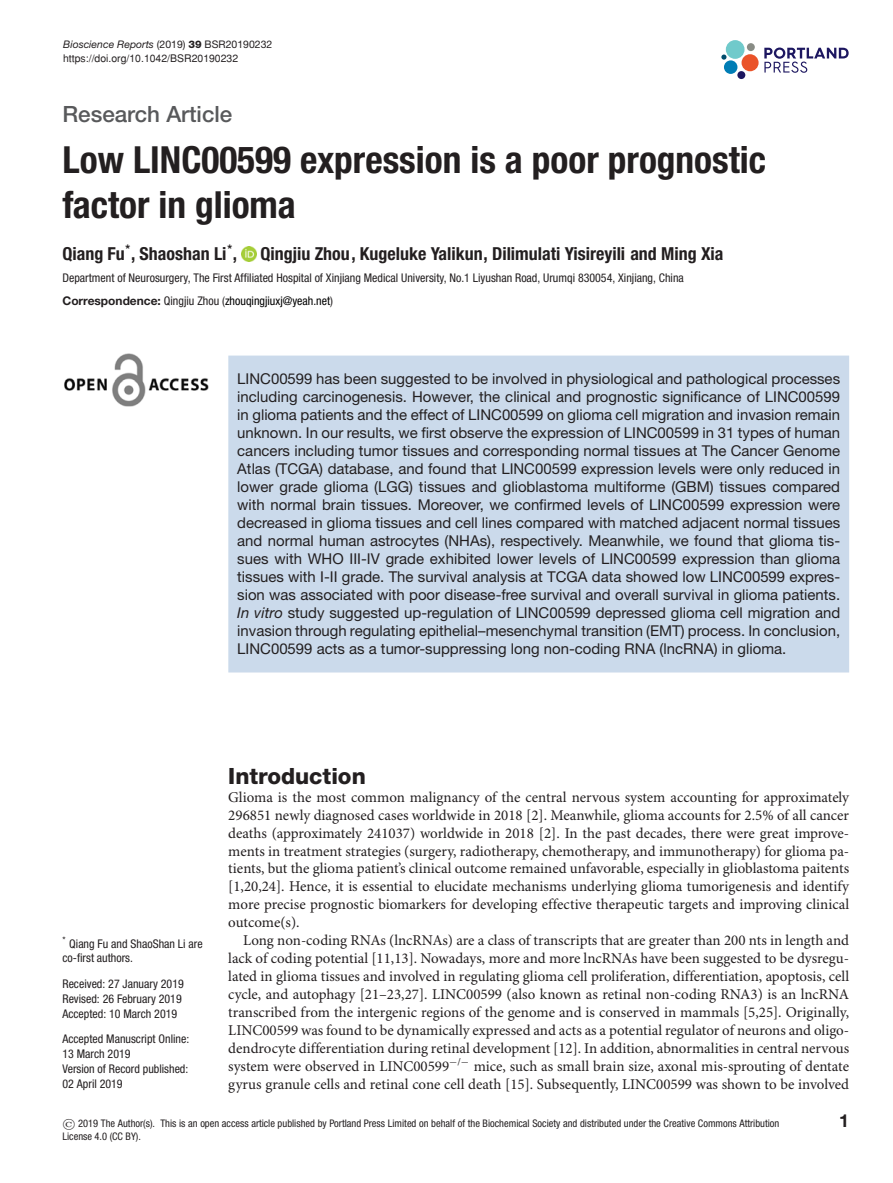
<style>
.page{position:relative;width:893px;height:1183px;background:#fff}
.page>*{position:absolute;margin:0;border:0;box-sizing:border-box;transform-origin:0 0}
.t1{font:700 condensed 37.35px/44.8px "Helvetica Neue LT Std";color:#231f20}
.t2{font:500 22.35px "Helvetica Neue LT Std";color:#58595b}
.t3{font:800 22.35px "Helvetica Neue LT Std";color:#231f20}
.t4{font:700 condensed 18px "Helvetica Neue LT Std";color:#231f20}
.t5{font:700 18px "Helvetica Neue LT Std";color:#231f20}
.t6{font:15px/18px "Minion Pro";color:#231f20;text-align:justify}
.t7{font:15px/18px "Helvetica Neue LT Std";color:#231f20;text-align:justify}
.t8{font:condensed 12px/15px "Helvetica Neue LT Std";color:#231f20}
.t9{font:condensed 10.5px/13.5px "Helvetica Neue LT Std";color:#231f20}
.t10{font:italic 10.5px "Helvetica Neue LT Std";color:#231f20}
.t11{font:10.5px "Helvetica";color:#231f20}
.s1{font-style:normal}
.s2{font-weight:800;font-style:normal}
.s3{font-weight:700;font-stretch:normal}
.s4{color:#000}
.s5{font-style:italic}
.s6{font-family:"SFRM0700";font-stretch:normal}
</style>
<div class="page">
<svg style="left:764px;top:48px;width:85px;height:25px"></svg>
<div style="left:726px;top:40px;width:18px;height:19px;background:#70cacb;border-radius:50%"></div>
<div style="left:741px;top:54px;width:18px;height:17px;background:#ea5329;border-radius:50%"></div>
<div style="left:724px;top:60px;width:13px;height:14px;background:#007db5;border-radius:50%"></div>
<div style="left:737px;top:71px;width:8px;height:8px;background:#1d1760;border-radius:50%"></div>
<div style="left:747px;top:43px;width:8px;height:8px;background:#888c85;border-radius:50%"></div>
<svg style="left:721px;top:54px;width:5px;height:6px"></svg>
<img style="left:241px;top:246px;width:15px;height:15px">
<img style="left:64px;top:354px;width:145px;height:53px">
<div style="left:228px;top:355px;width:621px;height:317px;background:#cbdaeb"></div>
<p class="t10" style="left:63px;top:40px;width:211px">Bioscience Reports <span class="s1">(2019)</span> <span class="s2">39</span> <span class="s1">BSR20190232</span></p>
<p class="t11" style="left:63px;top:54px;width:177px">https://doi.org/10.1042/BSR20190232</p>
<h2 class="t2" style="left:62px;top:106px;width:171px">Research Article</h2>
<h1 class="t1" style="left:62px;top:140px;width:705px">Low LINC00599 expression is a poor prognostic factor in glioma</h1>
<p class="t4" style="left:62px;top:246px;width:176px">Qiang Fu<sup>*</sup>, Shaoshan Li<sup>*</sup>,</p>
<p class="t4" style="left:261px;top:246px;width:464px">Qingjiu Zhou, Kugeluke Yalikun, Dilimulati Yisireyili and Ming Xia</p>
<p class="t8" style="left:62px;top:268px;width:623px;line-height:22.4px">Department of Neurosurgery, The First Affiliated Hospital of Xinjiang Medical University, No.1 Liyushan Road, Urumqi 830054, Xinjiang, China<br><span class="s3">Correspondence:</span> Qingjiu Zhou (<span class="s4">zhouqingjiuxj@yeah.net</span>)</p>
<p class="t7" style="left:237px;top:371px;width:604px">LINC00599 has been suggested to be involved in physiological and pathological processes including carcinogenesis. However, the clinical and prognostic significance of LINC00599 in glioma patients and the effect of LINC00599 on glioma cell migration and invasion remain unknown. In our results, we first observe the expression of LINC00599 in 31 types of human cancers including tumor tissues and corresponding normal tissues at The Cancer Genome Atlas (TCGA) database, and found that LINC00599 expression levels were only reduced in lower grade glioma (LGG) tissues and glioblastoma multiforme (GBM) tissues compared with normal brain tissues. Moreover, we confirmed levels of LINC00599 expression were decreased in glioma tissues and cell lines compared with matched adjacent normal tissues and normal human astrocytes (NHAs), respectively. Meanwhile, we found that glioma tis&shy;sues with WHO III-IV grade exhibited lower levels of LINC00599 expression than glioma tissues with I-II grade. The survival analysis at TCGA data showed low LINC00599 expres&shy;sion was associated with poor disease-free survival and overall survival in glioma patients.<br><span class="s5">In vitro</span> study suggested up-regulation of LINC00599 depressed glioma cell migration and invasion through regulating epithelial–mesenchymal transition (EMT) process. In conclusion, LINC00599 acts as a tumor-suppressing long non-coding RNA (lncRNA) in glioma.</p>
<h2 class="t3" style="left:228px;top:767px;width:139px">Introduction</h2>
<p class="t6" style="left:228px;top:789px;width:622px">Glioma is the most common malignancy of the central nervous system accounting for approximately 296851 newly diagnosed cases worldwide in 2018 [2]. Meanwhile, glioma accounts for 2.5% of all cancer deaths (approximately 241037) worldwide in 2018 [2]. In the past decades, there were great improve&shy;ments in treatment strategies (surgery, radiotherapy, chemotherapy, and immunotherapy) for glioma pa&shy;tients, but the glioma patient’s clinical outcome remained unfavorable, especially in glioblastoma paitents [1,20,24]. Hence, it is essential to elucidate mechanisms underlying glioma tumorigenesis and identify more precise prognostic biomarkers for developing effective therapeutic targets and improving clinical outcome(s).</p>
<p class="t6" style="left:228px;top:932px;width:622px;text-indent:15px">Long non-coding RNAs (lncRNAs) are a class of transcripts that are greater than 200 nts in length and lack of coding potential [11,13]. Nowadays, more and more lncRNAs have been suggested to be dysregu&shy;lated in glioma tissues and involved in regulating glioma cell proliferation, differentiation, apoptosis, cell cycle, and autophagy [21–23,27]. LINC00599 (also known as retinal non-coding RNA3) is an lncRNA transcribed from the intergenic regions of the genome and is conserved in mammals [5,25]. Originally, LINC00599 was found to be dynamically expressed and acts as a potential regulator of neurons and oligo&shy;dendrocyte differentiation during retinal development [12]. In addition, abnormalities in central nervous system were observed in LINC00599<sup>−</sup><sup>/</sup><sup>−</sup> mice, such as small brain size, axonal mis-sprouting of dentate gyrus granule cells and retinal cone cell death [15]. Subsequently, LINC00599 was shown to be involved</p>
<p class="t9" style="left:62px;top:1117px;width:718px"><span class="s6">©</span> 2019 The Author(s). This is an open access article published by Portland Press Limited on behalf of the Biochemical Society and distributed under the Creative Commons Attribution<br>License 4.0 (CC BY).</p>
<p class="t5" style="left:839px;top:1113px;width:11px">1</p>
<p class="t8" style="left:62px;top:936px;width:142px"><sup>*</sup> Qiang Fu and ShaoShan Li are co-first authors.</p>
<p class="t8" style="left:62px;top:976px;width:123px">Received: 27 January 2019<br>Revised: 26 February 2019<br>Accepted: 10 March 2019</p>
<p class="t8" style="left:62px;top:1032px;width:128px">Accepted Manuscript Online:<br>13 March 2019<br>Version of Record published:<br>02 April 2019</p>
</div>
